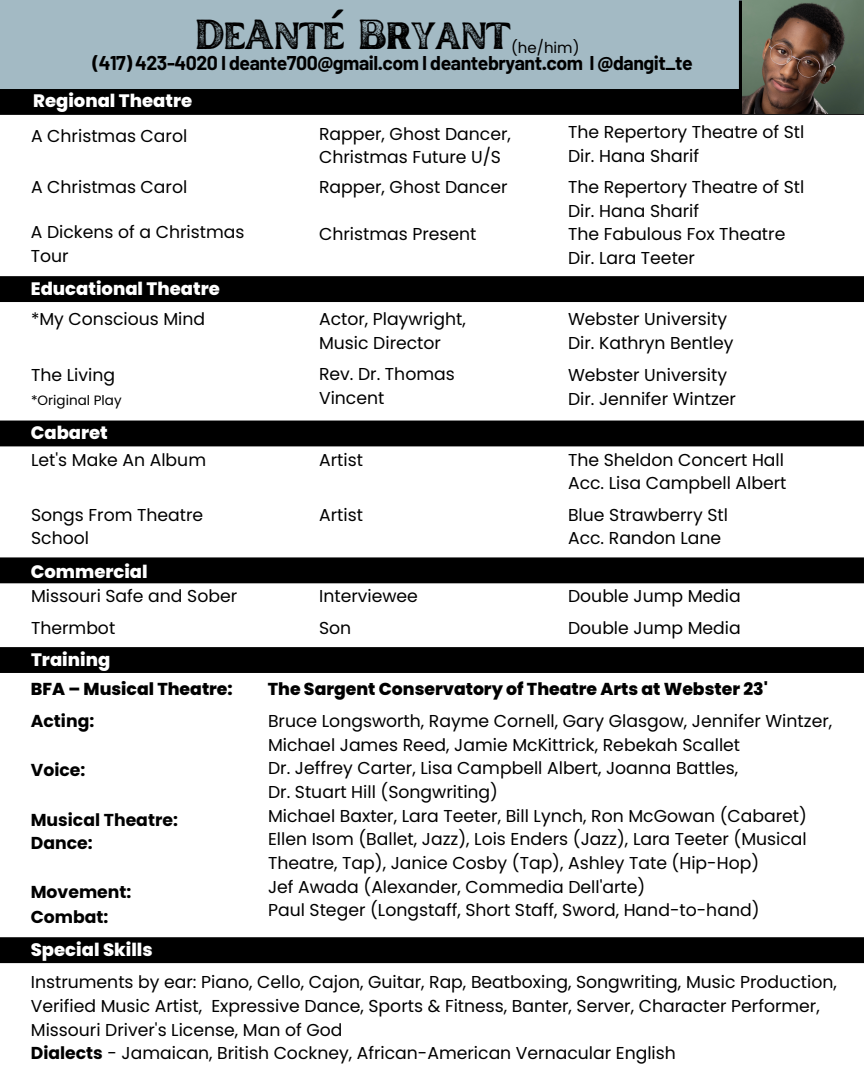
<style>
.page{position:relative;width:864px;height:1080px;background:#fff}
.page>*{position:absolute;margin:0;border:0;box-sizing:border-box;transform-origin:0 0}
.t1{font:42px "Inlander Texture";letter-spacing:-.07em;color:#000}
.t2{font:700 19.5px "Barlow";letter-spacing:-.025em;color:#000}
.t3{font:800 18px "Poppins";color:#fff}
.t4{font:17.25px/23.7px "Poppins";color:#000}
.t5{font:800 17.25px "Poppins";color:#000}
.t6{font:700 17.25px/23.2px "Poppins";color:#000}
.t7{font:15px "Poppins";color:#000}
.t8{font:13.5px "Poppins";color:#000}
.s1{font-weight:700}
</style>
<div class="page">
<div style="left:0;top:0;width:864px;height:95px;background:#a3bac4"></div>
<div style="left:0;top:89px;width:864px;height:26px;background:#000"></div>
<div style="left:0;top:276px;width:864px;height:26px;background:#000"></div>
<div style="left:0;top:421px;width:864px;height:25px;background:#000"></div>
<div style="left:0;top:557px;width:864px;height:26px;background:#000"></div>
<div style="left:0;top:647px;width:864px;height:26px;background:#000"></div>
<div style="left:0;top:937px;width:864px;height:26px;background:#000"></div>
<svg style="left:739px;top:1px;width:4px;height:108px"></svg>
<img style="left:743px;top:0;width:121px;height:114px">
<h1 class="t1" style="left:193px;top:4px;width:319px">DeAnté Bryant</h1>
<p class="t2" style="left:93px;top:51px;width:602px">(417) 423-4020 I deante700@gmail.com I deantebryant.com I @dangit_te</p>
<p class="t3" style="left:33px;top:88px;width:161px">Regional Theatre</p>
<p class="t4" style="left:568px;top:120px;width:238px">The Repertory Theatre of Stl<br>Dir. Hana Sharif</p>
<p class="t7" style="left:511px;top:37px;width:70px">(he/him)</p>
<p class="t4" style="left:319px;top:122px;width:193px">Rapper, Ghost Dancer,</p>
<p class="t4" style="left:319px;top:175px;width:190px">Rapper, Ghost Dancer</p>
<p class="t4" style="left:319px;top:222px;width:159px">Christmas Present</p>
<p class="t4" style="left:568px;top:222px;width:219px">The Fabulous Fox Theatre<br>Dir. Lara Teeter</p>
<p class="t4" style="left:31px;top:124px;width:158px">A Christmas Carol</p>
<p class="t4" style="left:31px;top:175px;width:158px">A Christmas Carol</p>
<p class="t4" style="left:319px;top:145px;width:184px">Christmas Future U/S</p>
<p class="t4" style="left:568px;top:175px;width:238px">The Repertory Theatre of Stl<br>Dir. Hana Sharif</p>
<p class="t4" style="left:31px;top:220px;width:215px">A Dickens of a Christmas<br>Tour</p>
<p class="t3" style="left:31px;top:277px;width:191px">Educational Theatre</p>
<p class="t4" style="left:31px;top:307px;width:176px">*My Conscious Mind</p>
<p class="t4" style="left:319px;top:307px;width:148px">Actor, Playwright,</p>
<p class="t4" style="left:568px;top:307px;width:167px">Webster University<br>Dir. Kathryn Bentley</p>
<p class="t4" style="left:568px;top:363px;width:169px">Webster University<br>Dir. Jennifer Wintzer</p>
<p class="t4" style="left:319px;top:332px;width:123px">Music Director</p>
<p class="t4" style="left:31px;top:363px;width:85px">The Living</p>
<p class="t4" style="left:319px;top:363px;width:137px">Rev. Dr. Thomas<br>Vincent</p>
<p class="t8" style="left:31px;top:391px;width:92px">*Original Play</p>
<p class="t3" style="left:31px;top:421px;width:79px">Cabaret</p>
<p class="t4" style="left:31px;top:448px;width:177px">Let's Make An Album</p>
<p class="t4" style="left:319px;top:448px;width:45px">Artist</p>
<p class="t4" style="left:31px;top:503px;width:174px">Songs From Theatre<br>School</p>
<p class="t4" style="left:319px;top:503px;width:45px">Artist</p>
<p class="t3" style="left:31px;top:559px;width:118px">Commercial</p>
<p class="t4" style="left:568px;top:448px;width:220px">The Sheldon Concert Hall<br>Acc. Lisa Campbell Albert</p>
<p class="t4" style="left:568px;top:503px;width:161px">Blue Strawberry Stl<br>Acc. Randon Lane</p>
<p class="t4" style="left:31px;top:584px;width:208px">Missouri Safe and Sober</p>
<p class="t4" style="left:31px;top:616px;width:86px">Thermbot</p>
<p class="t3" style="left:31px;top:647px;width:81px">Training</p>
<p class="t5" style="left:31px;top:677px;width:203px">BFA – Musical Theatre:</p>
<p class="t6" style="left:31px;top:709px;width:65px">Acting:</p>
<p class="t6" style="left:31px;top:758px;width:56px">Voice:</p>
<p class="t6" style="left:31px;top:808px;width:149px">Musical Theatre:<br>Dance:</p>
<p class="t6" style="left:31px;top:881px;width:102px">Movement:</p>
<p class="t6" style="left:31px;top:906px;width:79px">Combat:</p>
<p class="t4" style="left:319px;top:584px;width:100px">Interviewee</p>
<p class="t4" style="left:568px;top:584px;width:174px">Double Jump Media</p>
<p class="t4" style="left:319px;top:616px;width:34px">Son</p>
<p class="t4" style="left:568px;top:616px;width:174px">Double Jump Media</p>
<p class="t5" style="left:268px;top:677px;width:502px">The Sargent Conservatory of Theatre Arts at Webster 23'</p>
<p class="t4" style="left:268px;top:709px;width:566px">Bruce Longsworth, Rayme Cornell, Gary Glasgow, Jennifer Wintzer, Michael James Reed, Jamie McKittrick, Rebekah Scallet<br>Dr. Jeffrey Carter, Lisa Campbell Albert, Joanna Battles,<br>Dr. Stuart Hill (Songwriting)<br>Michael Baxter, Lara Teeter, Bill Lynch, Ron McGowan (Cabaret)<br>Ellen Isom (Ballet, Jazz), Lois Enders (Jazz), Lara Teeter (Musical Theatre, Tap), Janice Cosby (Tap), Ashley Tate (Hip-Hop)<br>Jef Awada (Alexander, Commedia Dell'arte)<br>Paul Steger (Longstaff, Short Staff, Sword, Hand-to-hand)</p>
<p class="t3" style="left:31px;top:938px;width:123px">Special Skills</p>
<p class="t4" style="left:31px;top:970px;width:807px">Instruments by ear: Piano, Cello, Cajon, Guitar, Rap, Beatboxing, Songwriting, Music Production, Verified Music Artist, Expressive Dance, Sports &amp; Fitness, Banter, Server, Character Performer, Missouri Driver's License, Man of God<br><span class="s1">Dialects</span> - Jamaican, British Cockney, African-American Vernacular English</p>
</div>
